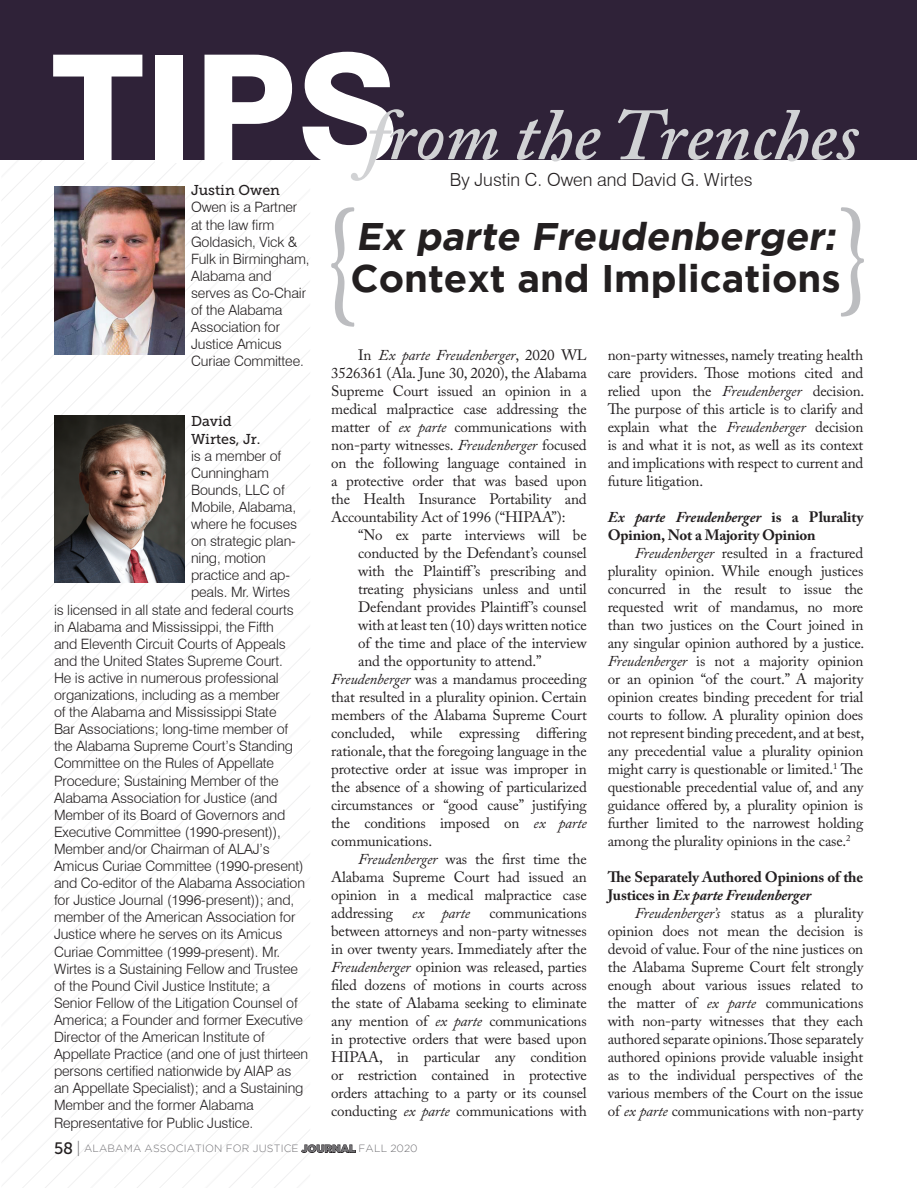
<style>
.page{position:relative;width:918px;height:1188px;background:#fff}
.page>*{position:absolute;margin:0;border:0;box-sizing:border-box;transform-origin:0 0}
.t1{font:800 149.7px "Swiss 721 BT";color:#fff}
.t2{font:italic 600 72.9px "Adobe Caslon Pro";color:#d1d2d4}
.t3{font:700 38.4px "Gotham";color:#231f20}
.t4{font:italic 700 38.4px "Gotham";color:#231f20}
.t5{font:300 18px "Swiss 721 BT";color:#231f20}
.t6{font:15px/18px "Adobe Caslon Pro";letter-spacing:-.01em;color:#231f20;text-align:justify}
.t7{font:700 15px/18px "Adobe Caslon Pro";letter-spacing:-.01em;color:#231f20}
.t8{font:italic 15px "Adobe Caslon Pro";letter-spacing:-.01em;color:#231f20}
.t9{font:300 14.25px/17.1px "Swiss 721 BT";letter-spacing:-.01em;color:#231f20}
.t10{font:14.25px/17.1px "Museo Slab 500";color:#231f20}
.t11{font:300 10.5px "Gotham";letter-spacing:.015em;color:#717074}
.s1{font-style:italic}
.s2{font-family:"Museo Sans 500";font-weight:400;font-size:16.5px;color:#231f20}
.s3{font-size:16.5px}
.s4{font-weight:900;color:#231f20}
</style>
<div class="page">
<img style="left:2px;top:160px;width:308px;height:1028px">
<div style="left:0;top:0;width:917px;height:160px;background:#2f2238"></div>
<svg style="left:841px;top:207px;width:23px;height:110px"></svg>
<svg style="left:331px;top:207px;width:23px;height:120px"></svg>
<img style="left:54px;top:186px;width:130px;height:168px">
<img style="left:54px;top:416px;width:130px;height:167px">
<p class="t1" style="left:52px;top:18px;width:349px">TIPS</p>
<p class="t2" style="left:366px;top:91px;width:495px">from the Trenches</p>
<p class="t5" style="left:450px;top:169px;width:304px">By Justin C. Owen and David G. Wirtes</p>
<p class="t4" style="left:356px;top:215px;width:488px">Ex parte Freudenberger:</p>
<p class="t3" style="left:350px;top:256px;width:492px">Context and Implications</p>
<p class="t10" style="left:191px;top:182px;width:91px">Justin Owen</p>
<p class="t9" style="left:191px;top:199px;width:120px">Owen is a Partner at the law firm<br>Goldasich, Vick &amp;<br>Fulk in Birmingham,<br>Alabama and serves as Co-Chair of the Alabama<br>Association for<br>Justice Amicus<br>Curiae Committee.</p>
<p class="t6" style="left:608px;top:346px;width:258px">non-party witnesses, namely treating health care providers. Those motions cited and relied upon the <span class="s1">Freudenberger</span> decision.<br>The purpose of this article is to clarify and explain what the <span class="s1">Freudenberger</span> decision is and what it is not, as well as its context and implications with respect to current and future litigation.</p>
<p class="t7" style="left:608px;top:508px;width:257px"><span class="s1">Ex parte Freudenberger</span> is a Plurality<br>Opinion, Not a Majority Opinion</p>
<p class="t6" style="left:608px;top:544px;width:258px;text-indent:27px"><span class="s1">Freudenberger</span> resulted in a fractured plurality opinion. While enough justices concurred in the result to issue the requested writ of mandamus, no more than two justices on the Court joined in any singular opinion authored by a justice.<br><span class="s1">Freudenberger</span> is not a majority opinion or an opinion “of the court.” A majority opinion creates binding precedent for trial courts to follow. A plurality opinion does not represent binding precedent, and at best, any precedential value a plurality opinion might carry is questionable or limited.<sup>1</sup> The questionable precedential value of, and any guidance offered by, a plurality opinion is further limited to the narrowest holding among the plurality opinions in the case.<sup>2</sup></p>
<p class="t7" style="left:608px;top:868px;width:257px">The Separately Authored Opinions of the<br>Justices in <span class="s1">Ex parte Freudenberger</span></p>
<p class="t6" style="left:608px;top:904px;width:257px;text-indent:27px"><span class="s1">Freudenberger’s</span> status as a plurality opinion does not mean the decision is devoid of value. Four of the nine justices on the Alabama Supreme Court felt strongly enough about various issues related to the matter of <span class="s1">ex parte</span> communications with non-party witnesses that they each authored separate opinions. Those separately authored opinions provide valuable insight as to the individual perspectives of the various members of the Court on the issue of <span class="s1">ex parte</span> communications with non-party</p>
<p class="t6" style="left:331px;top:346px;width:257px;text-indent:27px">In <span class="s1">Ex parte Freudenberger</span>, 2020 WL 3526361 (Ala. June 30, 2020), the Alabama Supreme Court issued an opinion in a medical malpractice case addressing the matter of <span class="s1">ex parte</span> communications with non-party witnesses. <span class="s1">Freudenberger</span> focused on the following language contained in a protective order that was based upon the Health Insurance Portability and Accountability Act of 1996 (“HIPAA”):</p>
<p class="t6" style="left:358px;top:526px;width:230px">“No ex parte interviews will be conducted by the Defendant’s counsel with the Plaintiff’s prescribing and treating physicians unless and until Defendant provides Plaintiff’s counsel with at least ten (10) days written notice of the time and place of the interview and the opportunity to attend.”</p>
<p class="t6" style="left:331px;top:670px;width:257px"><span class="s1">Freudenberger</span> was a mandamus proceeding that resulted in a plurality opinion. Certain members of the Alabama Supreme Court concluded, while expressing differing rationale, that the foregoing language in the protective order at issue was improper in the absence of a showing of particularized circumstances or “good cause” justifying the conditions imposed on <span class="s1">ex parte </span>communications.</p>
<p class="t6" style="left:331px;top:850px;width:257px;text-indent:27px"><span class="s1">Freudenberger</span> was the first time the Alabama Supreme Court had issued an opinion in a medical malpractice case addressing</p>
<p class="t10" style="left:191px;top:413px;width:71px">David<br>Wirtes, Jr.</p>
<p class="t9" style="left:191px;top:447px;width:92px">is a member of</p>
<p class="t9" style="left:191px;top:464px;width:79px">Cunningham</p>
<p class="t9" style="left:191px;top:481px;width:95px">Bounds, LLC of</p>
<p class="t9" style="left:191px;top:498px;width:107px">Mobile, Alabama,</p>
<p class="t9" style="left:191px;top:515px;width:108px">where he focuses</p>
<p class="t9" style="left:191px;top:532px;width:106px">on strategic plan-</p>
<p class="t9" style="left:191px;top:550px;width:76px">ning, motion</p>
<p class="t9" style="left:191px;top:567px;width:100px">practice and ap-</p>
<p class="t9" style="left:191px;top:584px;width:101px">peals. Mr. Wirtes</p>
<p class="t9" style="left:54px;top:601px;width:241px">is licensed in all state and federal courts</p>
<p class="t9" style="left:54px;top:618px;width:221px">in Alabama and Mississippi, the Fifth</p>
<p class="t9" style="left:54px;top:635px;width:233px">and Eleventh Circuit Courts of Appeals</p>
<p class="t9" style="left:54px;top:652px;width:231px">and the United States Supreme Court.</p>
<p class="t9" style="left:54px;top:669px;width:226px">He is active in numerous professional</p>
<p class="t9" style="left:54px;top:686px;width:227px">organizations, including as a member</p>
<p class="t9" style="left:54px;top:703px;width:224px">of the Alabama and Mississippi State</p>
<p class="t9" style="left:54px;top:721px;width:236px">Bar Associations; long-time member of</p>
<p class="t9" style="left:54px;top:738px;width:241px">the Alabama Supreme Court’s Standing</p>
<p class="t9" style="left:54px;top:755px;width:222px">Committee on the Rules of Appellate</p>
<p class="t9" style="left:54px;top:772px;width:226px">Procedure; Sustaining Member of the</p>
<p class="t9" style="left:54px;top:789px;width:225px">Alabama Association for Justice (and</p>
<p class="t9" style="left:54px;top:806px;width:233px">Member of its Board of Governors and</p>
<p class="t9" style="left:54px;top:823px;width:229px">Executive Committee (1990-present)),</p>
<p class="t9" style="left:54px;top:840px;width:217px">Member and/or Chairman of ALAJ’s</p>
<p class="t9" style="left:54px;top:857px;width:251px">Amicus Curiae Committee (1990-present)</p>
<p class="t9" style="left:54px;top:874px;width:253px">and Co-editor of the Alabama Association</p>
<p class="t9" style="left:54px;top:892px;width:242px">for Justice Journal (1996-present)); and,</p>
<p class="t9" style="left:54px;top:909px;width:243px">member of the American Association for</p>
<p class="t9" style="left:54px;top:926px;width:230px">Justice where he serves on its Amicus</p>
<p class="t9" style="left:54px;top:943px;width:228px">Curiae Committee (1999-present). Mr.</p>
<p class="t9" style="left:54px;top:960px;width:246px">Wirtes is a Sustaining Fellow and Trustee</p>
<p class="t9" style="left:54px;top:977px;width:218px">of the Pound Civil Justice Institute; a</p>
<p class="t9" style="left:54px;top:994px;width:245px">Senior Fellow of the Litigation Counsel of</p>
<p class="t9" style="left:54px;top:1011px;width:251px">America; a Founder and former Executive</p>
<p class="t9" style="left:54px;top:1028px;width:212px">Director of the American Institute of</p>
<p class="t9" style="left:54px;top:1045px;width:256px">Appellate Practice (and one of just thirteen</p>
<p class="t9" style="left:54px;top:1063px;width:239px">persons certified nationwide by AIAP as</p>
<p class="t9" style="left:54px;top:1080px;width:251px">an Appellate Specialist); and a Sustaining</p>
<p class="t9" style="left:54px;top:1097px;width:201px">Member and the former Alabama</p>
<p class="t9" style="left:54px;top:1114px;width:201px">Representative for Public Justice.</p>
<p class="t6" style="left:331px;top:904px;width:257px;text-indent:158px">communications between attorneys and non-party witnesses in over twenty years. Immediately after the <span class="s1">Freudenberger</span> opinion was released, parties filed dozens of motions in courts across the state of Alabama seeking to eliminate any mention of <span class="s1">ex parte</span> communications in protective orders that were based upon HIPAA, in particular any condition or restriction contained in protective orders attaching to a party or its counsel conducting <span class="s1">ex parte</span> communications with</p>
<p class="t8" style="left:412px;top:904px;width:59px">ex parte</p>
<p class="t11" style="left:54px;top:1143px;width:365px"><span class="s2">58</span> <span class="s3">|</span> ALABAMA ASSOCIATION FOR JUSTICE <span class="s4">JOURNAL</span> FALL 2020</p>
</div>
